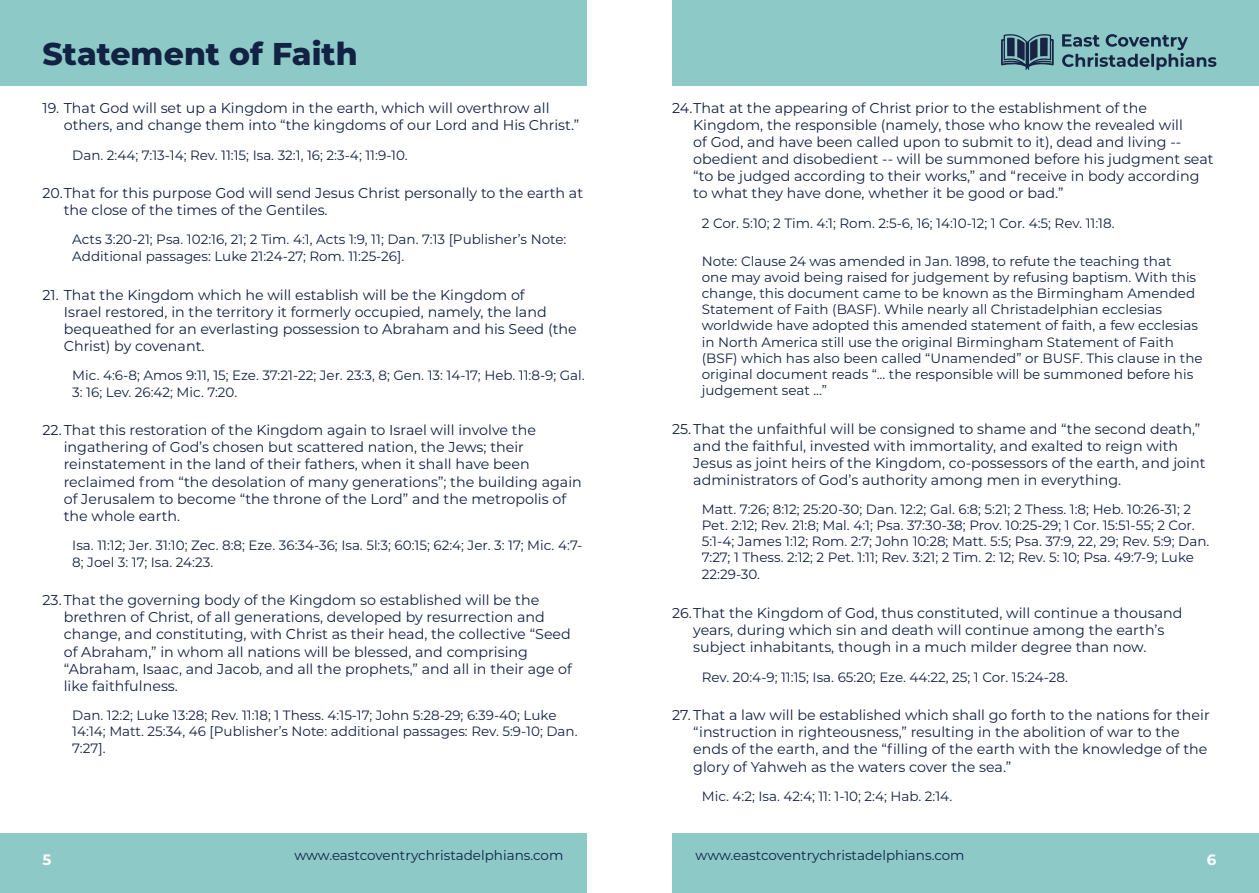
<style>
.page{position:relative;width:1259px;height:893px;background:#fff}
.page>*{position:absolute;margin:0;border:0;box-sizing:border-box;transform-origin:0 0}
.t1{font:800 31.5px "Montserrat";color:#122243}
.t2{font:700 15px "Montserrat";color:#fff}
.t3{font:14.25px/17.1px "Montserrat";color:#122243}
.t4{font:13.5px/16.2px "Montserrat";color:#122243}
</style>
<div class="page">
<div style="left:0;top:0;width:587px;height:86px;background:#8dc9c7"></div>
<div style="left:0;top:833px;width:587px;height:60px;background:#8dc9c7"></div>
<div style="left:672px;top:0;width:587px;height:86px;background:#8dc9c7"></div>
<div style="left:672px;top:833px;width:587px;height:60px;background:#8dc9c7"></div>
<svg style="left:1062px;top:34px;width:154px;height:36px"></svg>
<svg style="left:1001px;top:34px;width:52px;height:36px"></svg>
<h1 class="t1" style="left:43px;top:30px;width:317px">Statement of Faith</h1>
<p class="t3" style="left:64px;top:99px;width:517px;text-indent:-21px">19. That God will set up a Kingdom in the earth, which will overthrow all others, and change them into “the kingdoms of our Lord and His Christ.”</p>
<p class="t4" style="left:72px;top:146px;width:337px">Dan. 2:44; 7:13-14; Rev. 11:15; Isa. 32:1, 16; 2:3-4; 11:9-10.</p>
<p class="t3" style="left:64px;top:184px;width:521px;text-indent:-21px">20.That for this purpose God will send Jesus Christ personally to the earth at the close of the times of the Gentiles.</p>
<p class="t4" style="left:72px;top:230px;width:495px;line-height:17.1px">Acts 3:20-21; Psa. 102:16, 21; 2 Tim. 4:1, Acts 1:9, 11; Dan. 7:13 [Publisher’s Note:<br>Additional passages: Luke 21:24-27; Rom. 11:25-26].</p>
<p class="t3" style="left:64px;top:285px;width:514px;text-indent:-21px">21. That the Kingdom which he will establish will be the Kingdom of<br>Israel restored, in the territory it formerly occupied, namely, the land bequeathed for an everlasting possession to Abraham and his Seed (the Christ) by covenant.</p>
<p class="t4" style="left:72px;top:366px;width:514px;line-height:17.1px">Mic. 4:6-8; Amos 9:11, 15; Eze. 37:21-22; Jer. 23:3, 8; Gen. 13: 14-17; Heb. 11:8-9; Gal.<br>3: 16; Lev. 26:42; Mic. 7:20.</p>
<p class="t3" style="left:64px;top:421px;width:519px;text-indent:-21px">22.That this restoration of the Kingdom again to Israel will involve the ingathering of God’s chosen but scattered nation, the Jews; their reinstatement in the land of their fathers, when it shall have been reclaimed from “the desolation of many generations”; the building again of Jerusalem to become “the throne of the Lord” and the metropolis of the whole earth.</p>
<p class="t4" style="left:72px;top:536px;width:511px;line-height:17.1px">Isa. 11:12; Jer. 31:10; Zec. 8:8; Eze. 36:34-36; Isa. 5l:3; 60:15; 62:4; Jer. 3: 17; Mic. 4:7-<br>8; Joel 3: 17; Isa. 24:23.</p>
<p class="t3" style="left:64px;top:591px;width:510px;text-indent:-21px">23. That the governing body of the Kingdom so established will be the brethren of Christ, of all generations, developed by resurrection and change, and constituting, with Christ as their head, the collective “Seed of Abraham,” in whom all nations will be blessed, and comprising “Abraham, Isaac, and Jacob, and all the prophets,” and all in their age of like faithfulness.</p>
<p class="t4" style="left:72px;top:706px;width:507px;line-height:16.6px">Dan. 12:2; Luke 13:28; Rev. 11:18; 1 Thess. 4:15-17; John 5:28-29; 6:39-40; Luke<br>14:14; Matt. 25:34, 46 [Publisher’s Note: additional passages: Rev. 5:9-10; Dan.<br>7:27].</p>
<p class="t3" style="left:693px;top:99px;width:522px;text-indent:-21px">24.That at the appearing of Christ prior to the establishment of the Kingdom, the responsible (namely, those who know the revealed will<br>of God, and have been called upon to submit to it), dead and living -- obedient and disobedient -- will be summoned before his judgment seat “to be judged according to their works,” and “receive in body according to what they have done, whether it be good or bad.”</p>
<p class="t4" style="left:702px;top:215px;width:414px">2 Cor. 5:10; 2 Tim. 4:1; Rom. 2:5-6, 16; 14:10-12; 1 Cor. 4:5; Rev. 11:18.</p>
<p class="t4" style="left:702px;top:252px;width:502px">Note: Clause 24 was amended in Jan. 1898, to refute the teaching that<br>one may avoid being raised for judgement by refusing baptism. With this change, this document came to be known as the Birmingham Amended Statement of Faith (BASF). While nearly all Christadelphian ecclesias worldwide have adopted this amended statement of faith, a few ecclesias in North America still use the original Birmingham Statement of Faith (BSF) which has also been called “Unamended” or BUSF. This clause in the original document reads “... the responsible will be summoned before his judgement seat ...”</p>
<p class="t3" style="left:693px;top:419px;width:514px;text-indent:-21px">25. That the unfaithful will be consigned to shame and “the second death,” and the faithful, invested with immortality, and exalted to reign with Jesus as joint heirs of the Kingdom, co-possessors of the earth, and joint administrators of God’s authority among men in everything.</p>
<p class="t4" style="left:702px;top:500px;width:509px">Matt. 7:26; 8:12; 25:20-30; Dan. 12:2; Gal. 6:8; 5:21; 2 Thess. 1:8; Heb. 10:26-31; 2<br>Pet. 2:12; Rev. 21:8; Mal. 4:1; Psa. 37:30-38; Prov. 10:25-29; 1 Cor. 15:51-55; 2 Cor.<br>5:1-4; James 1:12; Rom. 2:7; John 10:28; Matt. 5:5; Psa. 37:9, 22, 29; Rev. 5:9; Dan.<br>7:27; 1 Thess. 2:12; 2 Pet. 1:11; Rev. 3:21; 2 Tim. 2: 12; Rev. 5: 10; Psa. 49:7-9; Luke 22:29-30.</p>
<p class="t3" style="left:693px;top:604px;width:491px;text-indent:-21px">26.That the Kingdom of God, thus constituted, will continue a thousand years, during which sin and death will continue among the earth’s subject inhabitants, though in a much milder degree than now.</p>
<p class="t4" style="left:702px;top:668px;width:368px">Rev. 20:4-9; 11:15; Isa. 65:20; Eze. 44:22, 25; 1 Cor. 15:24-28.</p>
<p class="t3" style="left:693px;top:706px;width:518px;text-indent:-21px">27. That a law will be established which shall go forth to the nations for their “instruction in righteousness,” resulting in the abolition of war to the ends of the earth, and the “filling of the earth with the knowledge of the glory of Yahweh as the waters cover the sea.”</p>
<p class="t4" style="left:702px;top:788px;width:252px">Mic. 4:2; Isa. 42:4; 11: 1-10; 2:4; Hab. 2:14.</p>
<p class="t2" style="left:43px;top:849px;width:10px">5</p>
<p class="t4" style="left:294px;top:847px;width:270px">www.eastcoventrychristadelphians.com</p>
<p class="t4" style="left:695px;top:847px;width:270px">www.eastcoventrychristadelphians.com</p>
<p class="t2" style="left:1207px;top:849px;width:11px">6</p>
</div>
